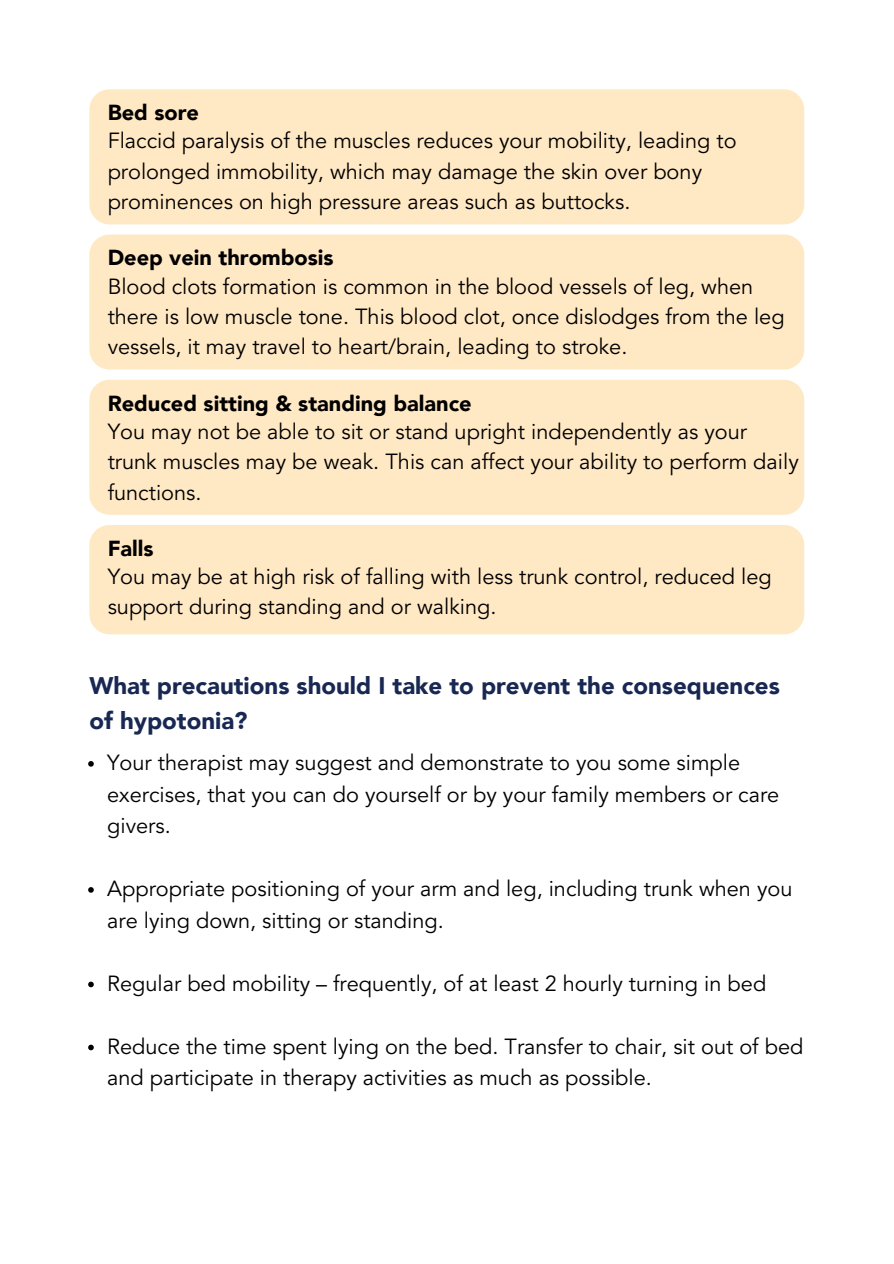
<style>
.page{position:relative;width:894px;height:1264px;background:#fff}
.page>*{position:absolute;margin:0;border:0;box-sizing:border-box;transform-origin:0 0}
.t1{font:900 24px/34.8px "Avenir LT";color:#182853}
.t2{font:21.75px/30.3px "Avenir LT Std";color:#000}
.t3{font:900 21.75px "Avenir LT";color:#000}
</style>
<div class="page">
<svg style="left:88px;top:761px;width:6px;height:5px"></svg>
<svg style="left:88px;top:887px;width:6px;height:5px"></svg>
<svg style="left:88px;top:981px;width:6px;height:6px"></svg>
<svg style="left:88px;top:1044px;width:6px;height:6px"></svg>
<div style="left:89px;top:89px;width:715px;height:135px;background:#ffe8c4;border-radius:20px"></div>
<div style="left:89px;top:234px;width:715px;height:135px;background:#ffe8c4;border-radius:20px"></div>
<div style="left:89px;top:380px;width:715px;height:135px;background:#ffe8c4;border-radius:20px"></div>
<div style="left:89px;top:525px;width:715px;height:109px;background:#ffe8c4;border-radius:20px"></div>
<p class="t3" style="left:108px;top:99px;width:93px">Bed sore</p>
<p class="t2" style="left:108px;top:128px;width:630px">Flaccid paralysis of the muscles reduces your mobility, leading to prolonged immobility, which may damage the skin over bony prominences on high pressure areas such as buttocks.</p>
<p class="t3" style="left:108px;top:245px;width:227px">Deep vein thrombosis</p>
<h1 class="t2" style="left:108px;top:273px;width:678px">Blood clots formation is common in the blood vessels of leg, when there is low muscle tone. This blood clot, once dislodges from the leg vessels, it may travel to heart/brain, leading to stroke.</h1>
<p class="t3" style="left:108px;top:390px;width:365px">Reduced sitting &amp; standing balance</p>
<p class="t2" style="left:108px;top:418px;width:692px">You may not be able to sit or stand upright independently as your trunk muscles may be weak. This can affect your ability to perform daily functions.</p>
<p class="t3" style="left:108px;top:535px;width:47px">Falls</p>
<p class="t2" style="left:108px;top:563px;width:665px">You may be at high risk of falling with less trunk control, reduced leg support during standing and or walking.</p>
<p class="t1" style="left:89px;top:667px;width:691px">What precautions should I take to prevent the consequences of hypotonia?</p>
<p class="t2" style="left:107px;top:748px;width:673px;line-height:31.5px">Your therapist may suggest and demonstrate to you some simple exercises, that you can do yourself or by your family members or care givers.</p>
<p class="t2" style="left:107px;top:874px;width:686px;line-height:31.5px">Appropriate positioning of your arm and leg, including trunk when you are lying down, sitting or standing.</p>
<p class="t2" style="left:107px;top:969px;width:660px">Regular bed mobility – frequently, of at least 2 hourly turning in bed</p>
<p class="t2" style="left:107px;top:1032px;width:697px;line-height:31.5px">Reduce the time spent lying on the bed. Transfer to chair, sit out of bed and participate in therapy activities as much as possible.</p>
</div>
